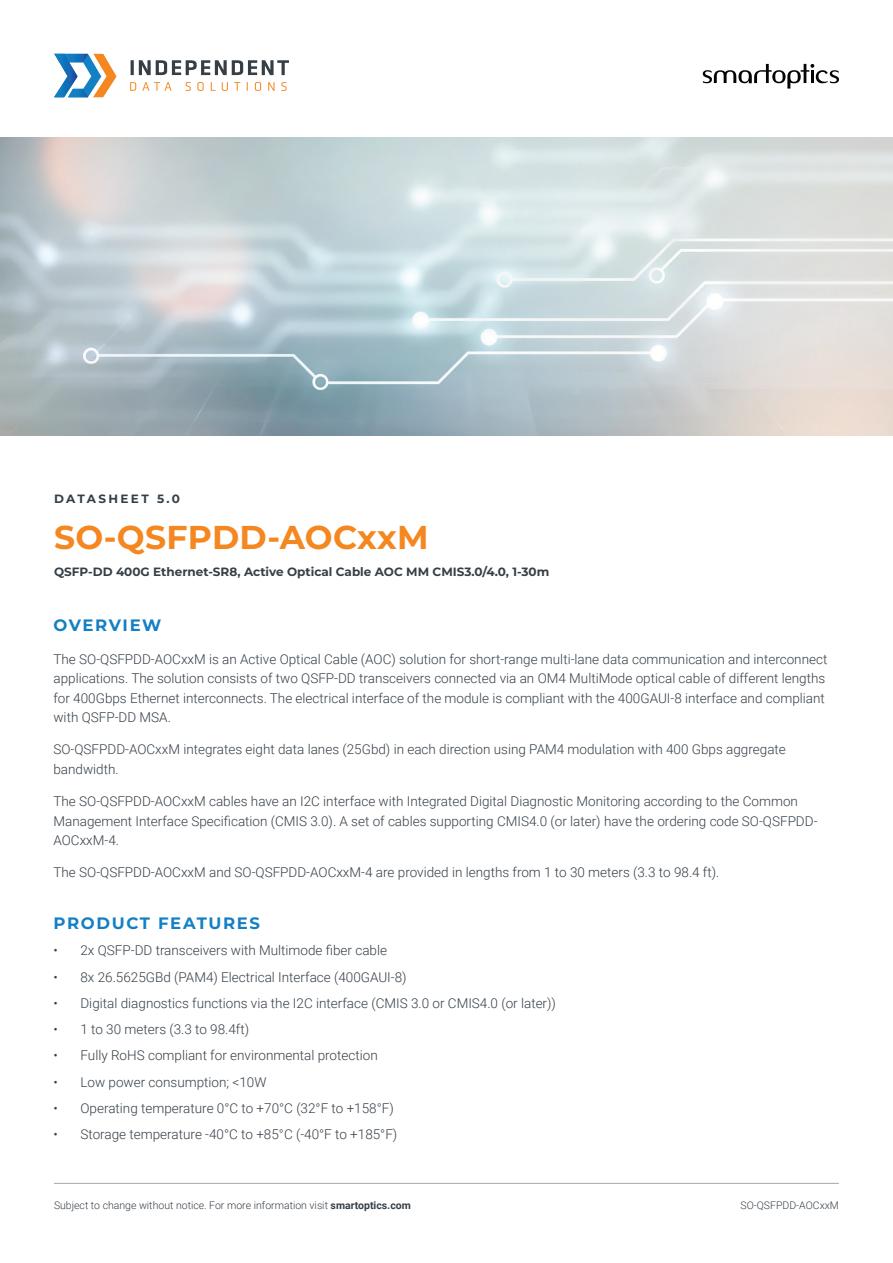
<style>
.page{position:relative;width:893px;height:1263px;background:#fff}
.page>*{position:absolute;margin:0;border:0;box-sizing:border-box;transform-origin:0 0}
.t1{font:700 33px "Montserrat";letter-spacing:.01em;color:#f58720}
.t2{font:700 16.5px "Montserrat";letter-spacing:.1em;color:#147fc3}
.t3{font:300 13.5px/19.5px "Roboto";color:#353f47}
.t4{font:700 12px "Montserrat";color:#353f47}
.t5{font:700 12px "Montserrat";letter-spacing:.2em;color:#353f47}
.t6{font:300 10.5px "Roboto";color:#353f47}
.s1{font-weight:700}
</style>
<div class="page">
<hr style="left:54px;top:1183px;width:785px;height:1px;background:#a8a9ad">
<svg style="left:131px;top:60px;width:158px;height:15px"></svg>
<svg style="left:130px;top:82px;width:6px;height:9px"></svg>
<svg style="left:142px;top:82px;width:30px;height:9px"></svg>
<svg style="left:186px;top:82px;width:5px;height:9px"></svg>
<svg style="left:197px;top:82px;width:7px;height:9px"></svg>
<svg style="left:211px;top:82px;width:5px;height:9px"></svg>
<svg style="left:222px;top:82px;width:6px;height:9px"></svg>
<svg style="left:234px;top:82px;width:6px;height:9px"></svg>
<svg style="left:255px;top:82px;width:6px;height:9px"></svg>
<svg style="left:268px;top:82px;width:7px;height:9px"></svg>
<svg style="left:281px;top:82px;width:6px;height:9px"></svg>
<svg style="left:54px;top:54px;width:63px;height:43px"></svg>
<svg style="left:703px;top:64px;width:136px;height:25px"></svg>
<p class="t5" style="left:54px;top:490px;width:128px">DATASHEET 5.0</p>
<h1 class="t1" style="left:54px;top:513px;width:376px">SO-QSFPDD-AOCxxM</h1>
<p class="t4" style="left:54px;top:563px;width:497px">QSFP-DD 400G Ethernet-SR8, Active Optical Cable AOC MM CMIS3.0/4.0, 1-30m</p>
<p class="t2" style="left:53px;top:613px;width:109px">OVERVIEW</p>
<p class="t3" style="left:53px;top:648px;width:775px">The SO-QSFPDD-AOCxxM is an Active Optical Cable (AOC) solution for short-range multi-lane data communication and interconnect applications. The solution consists of two QSFP-DD transceivers connected via an OM4 MultiMode optical cable of different lengths for 400Gbps Ethernet interconnects. The electrical interface of the module is compliant with the 400GAUI-8 interface and compliant with QSFP-DD MSA.</p>
<p class="t3" style="left:53px;top:739px;width:734px">SO-QSFPDD-AOCxxM integrates eight data lanes (25Gbd) in each direction using PAM4 modulation with 400 Gbps aggregate bandwidth.</p>
<p class="t3" style="left:53px;top:791px;width:765px">The SO-QSFPDD-AOCxxM cables have an I2C interface with Integrated Digital Diagnostic Monitoring according to the Common<br>Management Interface Specification (CMIS 3.0). A set of cables supporting CMIS4.0 (or later) have the ordering code SO-QSFPDD-<br>AOCxxM-4.</p>
<p class="t3" style="left:53px;top:862px;width:667px">The SO-QSFPDD-AOCxxM and SO-QSFPDD-AOCxxM-4 are provided in lengths from 1 to 30 meters (3.3 to 98.4 ft).</p>
<p class="t2" style="left:53px;top:911px;width:208px">PRODUCT FEATURES</p>
<p class="t3" style="left:53px;top:940px;width:335px">• 2x QSFP-DD transceivers with Multimode fiber cable</p>
<p class="t3" style="left:53px;top:966px;width:355px">• 8x 26.5625GBd (PAM4) Electrical Interface (400GAUI-8)</p>
<p class="t3" style="left:53px;top:993px;width:504px">• Digital diagnostics functions via the I2C interface (CMIS 3.0 or CMIS4.0 (or later))</p>
<p class="t3" style="left:53px;top:1019px;width:197px">• 1 to 30 meters (3.3 to 98.4ft)</p>
<p class="t3" style="left:53px;top:1045px;width:326px">• Fully RoHS compliant for environmental protection</p>
<p class="t3" style="left:53px;top:1071px;width:214px">• Low power consumption; &lt;10W</p>
<p class="t3" style="left:53px;top:1098px;width:342px">• Operating temperature 0°C to +70°C (32°F to +158°F)</p>
<p class="t3" style="left:53px;top:1124px;width:345px">• Storage temperature -40°C to +85°C (-40°F to +185°F)</p>
<p class="t6" style="left:54px;top:1198px;width:358px">Subject to change without notice. For more information visit <span class="s1">smartoptics.com</span></p>
<p class="t6" style="left:740px;top:1198px;width:100px">SO-QSFPDD-AOCxxM</p>
</div>
